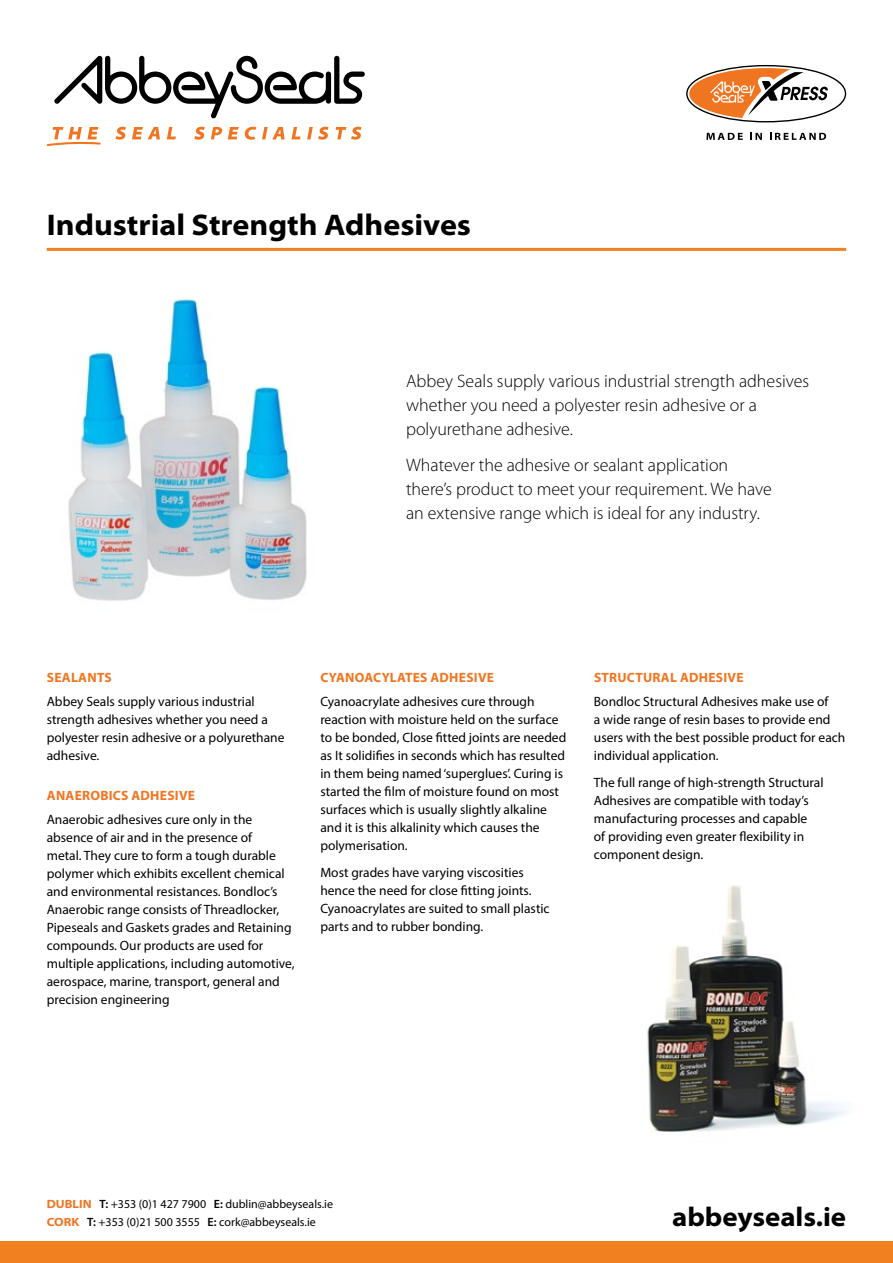
<style>
.page{position:relative;width:893px;height:1263px;background:#fff}
.page>*{position:absolute;margin:0;border:0;box-sizing:border-box;transform-origin:0 0}
.t1{font:700 semi-expanded 30px "Myriad Pro";color:#000}
.t2{font:700 semi-expanded 27px "Myriad Pro";color:#000}
.t3{font:300 18px/24px "Myriad Pro";color:#000}
.t4{font:13.5px/18px "Myriad Pro";color:#000}
.t5{font:700 13.5px "Myriad Pro";letter-spacing:.02em;color:#f07520}
.t6{font:12px/18.1px "Myriad Pro";color:#000}
.s1{font-weight:700;font-stretch:semi-expanded;color:#f07520}
.s2{font-weight:600}
</style>
<div class="page">
<svg style="left:686px;top:65px;width:160px;height:57px"></svg>
<svg style="left:706px;top:133px;width:37px;height:7px"></svg>
<svg style="left:750px;top:133px;width:12px;height:7px"></svg>
<svg style="left:770px;top:133px;width:56px;height:7px"></svg>
<svg style="left:115px;top:127px;width:11px;height:13px"></svg>
<svg style="left:132px;top:127px;width:28px;height:12px"></svg>
<svg style="left:167px;top:127px;width:9px;height:12px"></svg>
<svg style="left:194px;top:127px;width:11px;height:13px"></svg>
<svg style="left:211px;top:127px;width:11px;height:12px"></svg>
<svg style="left:228px;top:127px;width:11px;height:12px"></svg>
<svg style="left:245px;top:127px;width:11px;height:13px"></svg>
<svg style="left:262px;top:127px;width:23px;height:12px"></svg>
<svg style="left:291px;top:127px;width:10px;height:12px"></svg>
<svg style="left:307px;top:127px;width:22px;height:13px"></svg>
<svg style="left:336px;top:127px;width:26px;height:13px"></svg>
<svg style="left:54px;top:56px;width:311px;height:62px"></svg>
<svg style="left:47px;top:127px;width:54px;height:19px"></svg>
<div style="left:0;top:1242px;width:893px;height:21px;background:#f1801f"></div>
<img style="left:647px;top:885px;width:201px;height:247px">
<img style="left:68px;top:299px;width:239px;height:302px">
<hr style="left:47px;top:248px;width:799px;height:3px;background:#f1801f">
<h1 class="t1" style="left:47px;top:205px;width:426px">Industrial Strength Adhesives</h1>
<h3 class="t3" style="left:406px;top:368px;width:405px">Abbey Seals supply various industrial strength adhesives whether you need a polyester resin adhesive or a polyurethane adhesive.</h3>
<h3 class="t3" style="left:406px;top:453px;width:367px">Whatever the adhesive or sealant application there’s product to meet your requirement. We have an extensive range which is ideal for any industry.</h3>
<p class="t5" style="left:47px;top:669px;width:66px">SEALANTS</p>
<p class="t4" style="left:47px;top:693px;width:239px">Abbey Seals supply various industrial strength adhesives whether you need a polyester resin adhesive or a polyurethane adhesive.</p>
<p class="t5" style="left:47px;top:786px;width:150px">ANAEROBICS ADHESIVE</p>
<p class="t4" style="left:47px;top:810px;width:249px">Anaerobic adhesives cure only in the absence of air and in the presence of<br>metal. They cure to form a tough durable polymer which exhibits excellent chemical and environmental resistances. Bondloc’s Anaerobic range consists of Threadlocker, Pipeseals and Gaskets grades and Retaining compounds. Our products are used for multiple applications, including automotive, aerospace, marine, transport, general and precision engineering</p>
<p class="t5" style="left:320px;top:669px;width:175px">CYANOACYLATES ADHESIVE</p>
<p class="t4" style="left:320px;top:693px;width:248px">Cyanoacrylate adhesives cure through reaction with moisture held on the surface to be bonded, Close fitted joints are needed as It solidifies in seconds which has resulted in them being named ‘superglues’. Curing is started the film of moisture found on most surfaces which is usually slightly alkaline and it is this alkalinity which causes the polymerisation.</p>
<p class="t4" style="left:320px;top:863px;width:231px">Most grades have varying viscosities hence the need for close fitting joints.<br>Cyanoacrylates are suited to small plastic parts and to rubber bonding.</p>
<p class="t5" style="left:594px;top:668px;width:151px">STRUCTURAL ADHESIVE</p>
<p class="t4" style="left:594px;top:692px;width:253px">Bondloc Structural Adhesives make use of<br>a wide range of resin bases to provide end users with the best possible product for each individual application.</p>
<p class="t4" style="left:594px;top:773px;width:231px">The full range of high-strength Structural Adhesives are compatible with today’s manufacturing processes and capable<br>of providing even greater flexibility in component design.</p>
<p class="t6" style="left:47px;top:1195px;width:288px"><span class="s1">DUBLIN</span> <span class="s2">T:</span> +353 (0)1 427 7900 <span class="s2">E:</span> dublin@abbeyseals.ie<br><span class="s1">CORK</span> <span class="s2">T:</span> +353 (0)21 500 3555 <span class="s2">E:</span> cork@abbeyseals.ie</p>
<h2 class="t2" style="left:672px;top:1199px;width:175px">abbeyseals.ie</h2>
</div>
